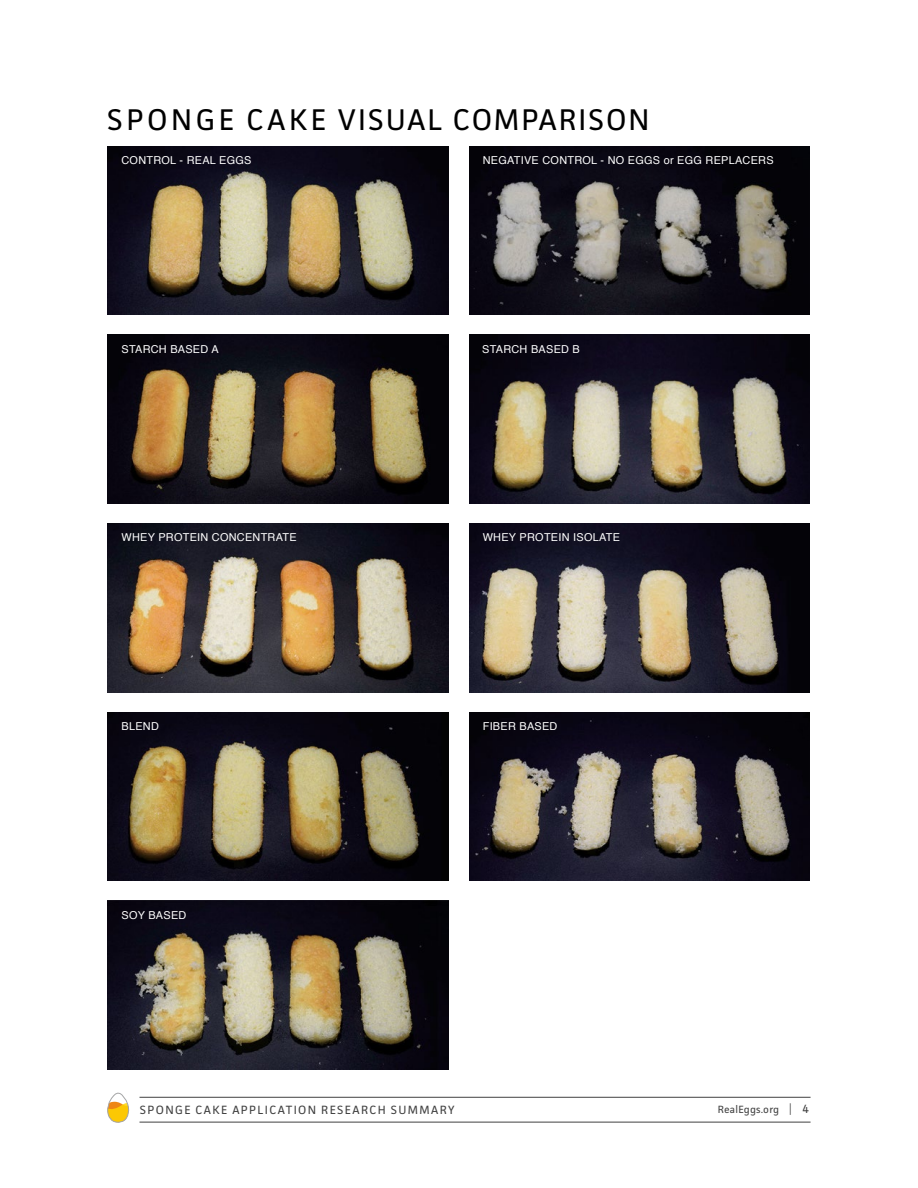
<style>
.page{position:relative;width:918px;height:1188px;background:#fff}
.page>*{position:absolute;margin:0;border:0;box-sizing:border-box;transform-origin:0 0}
.t1{font:30px "Facit";letter-spacing:.07em;color:#000}
.t2{font:12px "Facit";letter-spacing:.12em;color:#414141}
.t3{font:10.95px "Helvetica";letter-spacing:.025em;color:#fff}
.t4{font:10.5px "Facit";letter-spacing:.02em;color:#414141}
.s1{font-family:"Helvetica";font-weight:300;font-size:11.7px}
.s2{font-size:12px}
</style>
<div class="page">
<svg style="left:107px;top:1092px;width:22px;height:31px"></svg>
<hr style="left:140px;top:1097px;width:671px;height:1px;background:#414141">
<hr style="left:140px;top:1122px;width:671px;height:1px;background:#414141">
<img style="left:108px;top:335px;width:341px;height:169px">
<img style="left:469px;top:335px;width:341px;height:169px">
<img style="left:108px;top:146px;width:341px;height:169px">
<img style="left:469px;top:146px;width:341px;height:169px">
<img style="left:108px;top:523px;width:341px;height:169px">
<img style="left:469px;top:523px;width:341px;height:169px">
<img style="left:108px;top:712px;width:341px;height:169px">
<img style="left:469px;top:712px;width:341px;height:169px">
<img style="left:108px;top:901px;width:341px;height:168px">
<h1 class="t1" style="left:107px;top:101px;width:544px">SPONGE CAKE VISUAL COMPARISON</h1>
<p class="t3" style="left:122px;top:151px;width:131px">CONTROL - REAL EGGS</p>
<p class="t3" style="left:483px;top:151px;width:292px">NEGATIVE CONTROL - NO EGGS or EGG REPLACERS</p>
<p class="t3" style="left:122px;top:340px;width:99px">STARCH BASED A</p>
<p class="t3" style="left:482px;top:340px;width:99px">STARCH BASED B</p>
<p class="t3" style="left:122px;top:529px;width:177px">WHEY PROTEIN CONCENTRATE</p>
<p class="t3" style="left:483px;top:529px;width:139px">WHEY PROTEIN ISOLATE</p>
<p class="t3" style="left:122px;top:717px;width:39px">BLEND</p>
<p class="t3" style="left:483px;top:717px;width:76px">FIBER BASED</p>
<p class="t3" style="left:122px;top:906px;width:66px">SOY BASED</p>
<p class="t2" style="left:140px;top:1102px;width:316px">SPONGE CAKE APPLICATION RESEARCH SUMMARY</p>
<p class="t4" style="left:718px;top:1103px;width:93px">RealEggs.org <span class="s1">|</span> <span class="s2">4</span></p>
</div>
